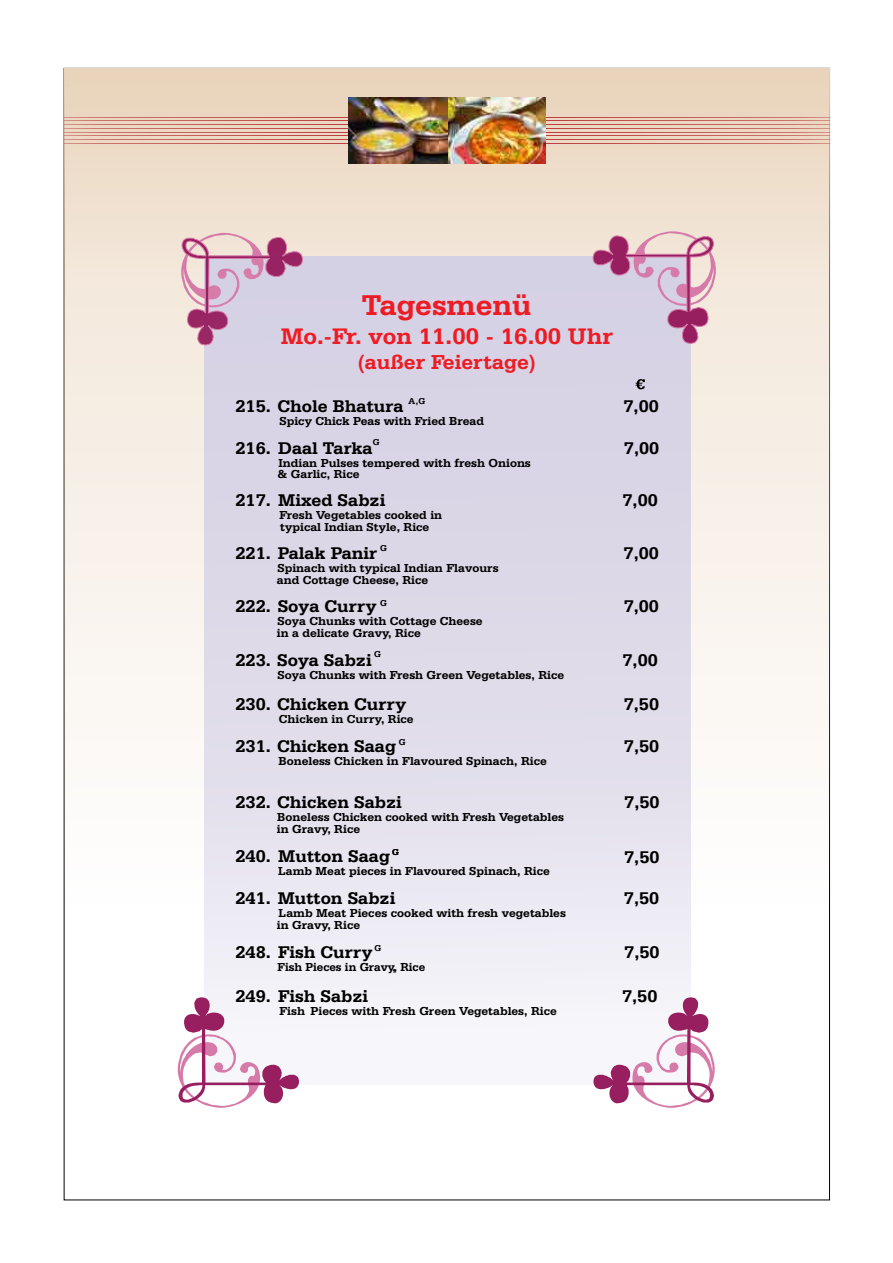
<style>
.page{position:relative;width:893px;height:1263px;background:#fff}
.page>*{position:absolute;margin:0;border:0;box-sizing:border-box;transform-origin:0 0}
.t1{font:700 30.3px "Serifa BT";color:#ed1c24;scale:1.04 1}
.t2{font:700 23.85px "Serifa BT";color:#ed1c24;scale:1.04 1}
.t3{font:700 21.3px "Serifa BT";color:#ed1c24;scale:1.04 1}
.t4{font:700 17.85px "Serifa BT";color:#000;scale:1.04 1}
.t5{font:700 12.15px/11.9px "Serifa BT";color:#000;scale:1.04 1}
.t6{font:700 12.15px "Serifa BT";color:#000}
.t7{font:700 9px "Serifa BT";color:#000}
</style>
<div class="page">
<img style="left:64px;top:69px;width:765px;height:1131px">
<hr style="left:447px;top:117px;width:383px;height:1px;background:#b82b30">
<hr style="left:447px;top:120px;width:383px;height:1px;background:#b82b30">
<hr style="left:447px;top:124px;width:383px;height:1px;background:#b82b30">
<hr style="left:447px;top:128px;width:383px;height:1px;background:#b82b30">
<hr style="left:447px;top:132px;width:383px;height:1px;background:#b82b30">
<hr style="left:447px;top:139px;width:383px;height:1px;background:#b82b30">
<hr style="left:447px;top:143px;width:383px;height:1px;background:#b82b30">
<hr style="left:447px;top:135px;width:383px;height:1px;background:#b82b30">
<hr style="left:64px;top:117px;width:383px;height:1px;background:#b82b30">
<hr style="left:64px;top:120px;width:383px;height:1px;background:#b82b30">
<hr style="left:64px;top:124px;width:383px;height:1px;background:#b82b30">
<hr style="left:64px;top:128px;width:383px;height:1px;background:#b82b30">
<hr style="left:64px;top:132px;width:383px;height:1px;background:#b82b30">
<hr style="left:64px;top:139px;width:383px;height:1px;background:#b82b30">
<hr style="left:64px;top:143px;width:383px;height:1px;background:#b82b30">
<hr style="left:64px;top:135px;width:383px;height:1px;background:#b82b30">
<img style="left:349px;top:98px;width:196px;height:65px">
<div style="left:204px;top:257px;width:487px;height:828px;background:linear-gradient(to bottom,#d0cbe0,#f4f2f7)"></div>
<svg style="left:181px;top:233px;width:122px;height:112px;background:#d3b2c7"></svg>
<svg style="left:593px;top:231px;width:123px;height:113px;background:#d4b2c7"></svg>
<svg style="left:177px;top:997px;width:122px;height:111px"></svg>
<svg style="left:593px;top:997px;width:122px;height:111px"></svg>
<svg style="left:635px;top:379px;width:10px;height:10px"></svg>
<h1 class="t1" style="left:362px;top:292px;width:165px">Tagesmenü</h1>
<h2 class="t2" style="left:281px;top:326px;width:321px">Mo.-Fr. von 11.00 - 16.00 Uhr</h2>
<h3 class="t3" style="left:357px;top:353px;width:173px">(außer Feiertage)</h3>
<h3 class="t4" style="left:235px;top:399px;width:163px">215. Chole Bhatura</h3>
<h3 class="t4" style="left:623px;top:399px;width:36px">7,00</h3>
<p class="t5" style="left:280px;top:416px;width:198px">Spicy Chick Peas with Fried Bread</p>
<h3 class="t4" style="left:235px;top:440px;width:133px">216. Daal T arka</h3>
<h3 class="t4" style="left:624px;top:440px;width:36px">7,00</h3>
<p class="t5" style="left:278px;top:457px;width:245px">Indian Pulses tempered with fresh Onions &amp; Garlic, Rice</p>
<h3 class="t4" style="left:235px;top:493px;width:146px">217. Mixed Sabzi</h3>
<h3 class="t4" style="left:622px;top:493px;width:36px">7,00</h3>
<p class="t5" style="left:280px;top:510px;width:158px">Fresh Vegetables cooked in typical Indian Style, Rice</p>
<h3 class="t4" style="left:235px;top:545px;width:138px">221. Palak Panir</h3>
<h3 class="t4" style="left:624px;top:545px;width:36px">7,00</h3>
<p class="t5" style="left:277px;top:563px;width:215px">Spinach with typical Indian Flavours and Cottage Cheese, Rice</p>
<h3 class="t4" style="left:235px;top:599px;width:137px">222. Soya Curry</h3>
<h3 class="t4" style="left:624px;top:599px;width:36px">7,00</h3>
<p class="t5" style="left:277px;top:616px;width:199px">Soya Chunks with Cottage Cheese in a delicate Gravy, Rice</p>
<h3 class="t4" style="left:235px;top:652px;width:132px">223. Soya Sabzi</h3>
<h3 class="t4" style="left:622px;top:652px;width:36px">7,00</h3>
<p class="t5" style="left:278px;top:670px;width:277px">Soya Chunks with Fresh Green Vegetables, Rice</p>
<h3 class="t4" style="left:235px;top:696px;width:166px">230. Chicken Curry</h3>
<h3 class="t4" style="left:624px;top:696px;width:36px">7,50</h3>
<p class="t5" style="left:279px;top:714px;width:131px">Chicken in Curry, Rice</p>
<h3 class="t4" style="left:235px;top:738px;width:156px">231. Chicken Saag</h3>
<h3 class="t4" style="left:624px;top:738px;width:36px">7,50</h3>
<p class="t5" style="left:279px;top:756px;width:259px">Boneless Chicken in Flavoured Spinach, Rice</p>
<h3 class="t4" style="left:235px;top:794px;width:162px">232. Chicken Sabzi</h3>
<h3 class="t4" style="left:624px;top:794px;width:36px">7,50</h3>
<p class="t5" style="left:277px;top:812px;width:278px">Boneless Chicken cooked with Fresh Vegetables in Gravy, Rice</p>
<h3 class="t4" style="left:235px;top:849px;width:150px">240. Mutton Saag</h3>
<h3 class="t4" style="left:624px;top:849px;width:36px">7,50</h3>
<p class="t5" style="left:278px;top:866px;width:263px">Lamb Meat pieces in Flavoured Spinach, Rice</p>
<h3 class="t4" style="left:235px;top:891px;width:155px">241 . Mutton Sabzi</h3>
<h3 class="t4" style="left:624px;top:891px;width:36px">7,50</h3>
<p class="t5" style="left:277px;top:908px;width:279px">Lamb Meat Pieces cooked with fresh vegetables in Gravy, Rice</p>
<h3 class="t4" style="left:235px;top:945px;width:133px">248. Fish Curry</h3>
<h3 class="t4" style="left:624px;top:945px;width:36px">7,50</h3>
<h3 class="t4" style="left:235px;top:988px;width:129px">249. Fish Sabzi</h3>
<h3 class="t4" style="left:622px;top:988px;width:36px">7,50</h3>
<p class="t5" style="left:280px;top:1005px;width:268px">Fish Pieces with Fresh Green Vegetables, Rice</p>
<p class="t7" style="left:408px;top:397px;width:19px">A, G</p>
<p class="t7" style="left:373px;top:438px;width:8px">G</p>
<p class="t7" style="left:380px;top:544px;width:8px">G</p>
<p class="t7" style="left:380px;top:599px;width:8px">G</p>
<p class="t7" style="left:374px;top:650px;width:8px">G</p>
<p class="t7" style="left:399px;top:738px;width:8px">G</p>
<p class="t7" style="left:392px;top:848px;width:8px">G</p>
<p class="t7" style="left:375px;top:944px;width:8px">G</p>
<p class="t6" style="left:278px;top:962px;width:149px">Fish Pieces in Gravy, Rice</p>
</div>
